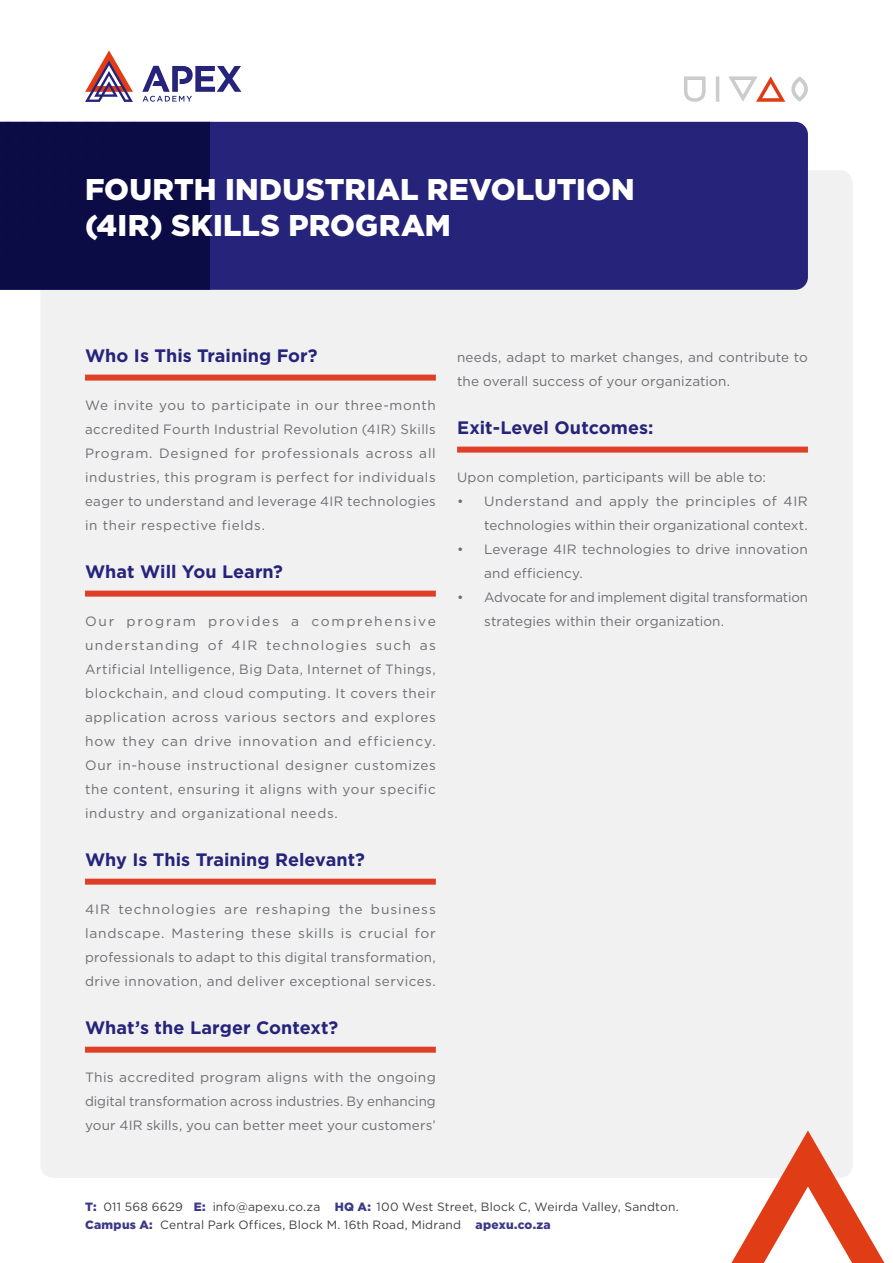
<style>
.page{position:relative;width:893px;height:1263px;background:#fff}
.page>*{position:absolute;margin:0;border:0;box-sizing:border-box;transform-origin:0 0}
.t1{font:900 30px/36px "Gotham HTF";letter-spacing:.005em;color:#fff}
.t2{font:700 18px "Gotham HTF";color:#26247a}
.t3{font:13.5px/24px "Gotham HTF";letter-spacing:.015em;color:#6d6e71;text-align:justify}
.t4{font:13.5px/24px "Gotham HTF";letter-spacing:-.005em;color:#6d6e71}
.t5{font:12px/18px "Gotham HTF";letter-spacing:.015em;color:#414042}
.s1{font-weight:900;color:#3c3a88}
</style>
<div class="page">
<svg style="left:684px;top:76px;width:22px;height:26px"></svg>
<svg style="left:716px;top:76px;width:3px;height:26px"></svg>
<svg style="left:728px;top:76px;width:80px;height:26px"></svg>
<svg style="left:142px;top:66px;width:99px;height:36px"></svg>
<svg style="left:85px;top:50px;width:48px;height:52px"></svg>
<div style="left:40px;top:170px;width:813px;height:1008px;background:#f1f1f2;border-radius:13px"></div>
<div style="left:85px;top:375px;width:351px;height:6px;background:#df3f26"></div>
<div style="left:85px;top:591px;width:351px;height:6px;background:#df3f26"></div>
<div style="left:85px;top:879px;width:351px;height:6px;background:#df3f26"></div>
<div style="left:85px;top:1047px;width:351px;height:6px;background:#df3f26"></div>
<div style="left:457px;top:447px;width:351px;height:6px;background:#df3f26"></div>
<svg style="left:0;top:122px;width:808px;height:168px;background:#1f1e6d"></svg>
<svg style="left:5px;top:278px;width:6px;height:6px"></svg>
<svg style="left:5px;top:262px;width:6px;height:6px"></svg>
<svg style="left:5px;top:135px;width:6px;height:6px"></svg>
<svg style="left:5px;top:122px;width:6px;height:3px"></svg>
<svg style="left:5px;top:246px;width:6px;height:6px"></svg>
<svg style="left:5px;top:230px;width:6px;height:7px"></svg>
<svg style="left:5px;top:199px;width:6px;height:6px"></svg>
<svg style="left:5px;top:167px;width:6px;height:6px"></svg>
<svg style="left:5px;top:215px;width:6px;height:6px"></svg>
<svg style="left:5px;top:151px;width:6px;height:6px"></svg>
<svg style="left:5px;top:183px;width:6px;height:6px"></svg>
<svg style="left:21px;top:122px;width:6px;height:3px"></svg>
<svg style="left:21px;top:262px;width:5px;height:6px"></svg>
<svg style="left:21px;top:135px;width:6px;height:6px"></svg>
<svg style="left:37px;top:167px;width:5px;height:5px"></svg>
<svg style="left:21px;top:167px;width:6px;height:6px"></svg>
<svg style="left:21px;top:151px;width:6px;height:6px"></svg>
<svg style="left:21px;top:231px;width:6px;height:6px"></svg>
<svg style="left:21px;top:215px;width:6px;height:6px"></svg>
<svg style="left:21px;top:199px;width:5px;height:6px"></svg>
<svg style="left:21px;top:278px;width:5px;height:6px"></svg>
<svg style="left:21px;top:183px;width:5px;height:5px"></svg>
<svg style="left:37px;top:262px;width:5px;height:6px"></svg>
<svg style="left:37px;top:199px;width:5px;height:6px"></svg>
<svg style="left:21px;top:246px;width:6px;height:6px"></svg>
<svg style="left:37px;top:122px;width:5px;height:3px"></svg>
<svg style="left:37px;top:183px;width:5px;height:6px"></svg>
<svg style="left:37px;top:135px;width:5px;height:6px"></svg>
<svg style="left:37px;top:215px;width:5px;height:5px"></svg>
<svg style="left:37px;top:278px;width:5px;height:6px"></svg>
<svg style="left:37px;top:247px;width:5px;height:5px"></svg>
<svg style="left:37px;top:152px;width:5px;height:5px"></svg>
<svg style="left:53px;top:122px;width:5px;height:3px"></svg>
<svg style="left:53px;top:183px;width:5px;height:5px"></svg>
<svg style="left:53px;top:278px;width:4px;height:5px"></svg>
<svg style="left:53px;top:167px;width:4px;height:5px"></svg>
<svg style="left:53px;top:136px;width:4px;height:5px"></svg>
<svg style="left:53px;top:199px;width:4px;height:5px"></svg>
<svg style="left:37px;top:231px;width:5px;height:5px"></svg>
<svg style="left:69px;top:122px;width:4px;height:3px"></svg>
<svg style="left:69px;top:279px;width:4px;height:4px"></svg>
<svg style="left:53px;top:263px;width:4px;height:4px"></svg>
<svg style="left:69px;top:184px;width:4px;height:4px"></svg>
<svg style="left:69px;top:200px;width:4px;height:4px"></svg>
<svg style="left:53px;top:215px;width:5px;height:5px"></svg>
<svg style="left:69px;top:168px;width:4px;height:4px"></svg>
<svg style="left:53px;top:152px;width:4px;height:4px"></svg>
<svg style="left:101px;top:152px;width:4px;height:4px"></svg>
<svg style="left:69px;top:263px;width:4px;height:4px"></svg>
<svg style="left:69px;top:247px;width:4px;height:4px"></svg>
<svg style="left:69px;top:152px;width:4px;height:4px"></svg>
<svg style="left:69px;top:136px;width:4px;height:4px"></svg>
<svg style="left:85px;top:184px;width:4px;height:4px"></svg>
<svg style="left:85px;top:247px;width:4px;height:4px"></svg>
<svg style="left:53px;top:247px;width:4px;height:4px"></svg>
<svg style="left:101px;top:248px;width:4px;height:3px"></svg>
<svg style="left:101px;top:263px;width:4px;height:4px"></svg>
<svg style="left:85px;top:136px;width:4px;height:4px"></svg>
<svg style="left:85px;top:152px;width:4px;height:4px"></svg>
<svg style="left:85px;top:263px;width:4px;height:4px"></svg>
<svg style="left:85px;top:216px;width:4px;height:4px"></svg>
<svg style="left:69px;top:215px;width:4px;height:5px"></svg>
<svg style="left:53px;top:232px;width:4px;height:4px"></svg>
<svg style="left:85px;top:168px;width:4px;height:4px"></svg>
<svg style="left:85px;top:200px;width:4px;height:3px"></svg>
<svg style="left:85px;top:232px;width:4px;height:3px"></svg>
<svg style="left:85px;top:279px;width:4px;height:4px"></svg>
<svg style="left:69px;top:231px;width:4px;height:4px"></svg>
<svg style="left:101px;top:136px;width:4px;height:4px"></svg>
<svg style="left:101px;top:168px;width:4px;height:4px"></svg>
<svg style="left:101px;top:280px;width:4px;height:3px"></svg>
<svg style="left:101px;top:200px;width:4px;height:3px"></svg>
<svg style="left:101px;top:184px;width:4px;height:4px"></svg>
<svg style="left:101px;top:232px;width:4px;height:3px"></svg>
<svg style="left:117px;top:136px;width:3px;height:4px"></svg>
<svg style="left:101px;top:216px;width:4px;height:3px"></svg>
<svg style="left:117px;top:168px;width:3px;height:4px"></svg>
<svg style="left:117px;top:184px;width:3px;height:4px"></svg>
<svg style="left:731px;top:1130px;width:153px;height:133px"></svg>
<h1 class="t1" style="left:85px;top:171px;width:551px">FOURTH INDUSTRIAL REVOLUTION (4IR) SKILLS PROGRAM</h1>
<h2 class="t2" style="left:85px;top:345px;width:234px">Who Is This Training For?</h2>
<p class="t3" style="left:85px;top:393px;width:352px">We invite you to participate in our three-month accredited Fourth Industrial Revolution (4IR) Skills Program. Designed for professionals across all industries, this program is perfect for individuals eager to understand and leverage 4IR technologies in their respective fields.</p>
<h2 class="t2" style="left:85px;top:561px;width:199px">What Will You Learn?</h2>
<p class="t3" style="left:85px;top:609px;width:352px">Our program provides a comprehensive understanding of 4IR technologies such as Artificial Intelligence, Big Data, Internet of Things, blockchain, and cloud computing. It covers their application across various sectors and explores how they can drive innovation and efficiency.<br>Our in-house instructional designer customizes the content, ensuring it aligns with your specific industry and organizational needs.</p>
<h2 class="t2" style="left:85px;top:849px;width:281px">Why Is This Training Relevant?</h2>
<p class="t3" style="left:85px;top:897px;width:352px">4IR technologies are reshaping the business landscape. Mastering these skills is crucial for professionals to adapt to this digital transformation, drive innovation, and deliver exceptional services.</p>
<h2 class="t2" style="left:85px;top:1017px;width:255px">What’s the Larger Context?</h2>
<p class="t3" style="left:85px;top:1065px;width:352px">This accredited program aligns with the ongoing digital transformation across industries. By enhancing your 4IR skills, you can better meet your customers’</p>
<p class="t3" style="left:457px;top:345px;width:352px">needs, adapt to market changes, and contribute to the overall success of your organization.</p>
<h2 class="t2" style="left:457px;top:417px;width:198px">Exit-Level Outcomes:</h2>
<p class="t3" style="left:457px;top:465px;width:310px">Upon completion, participants will be able to:</p>
<p class="t3" style="left:457px;top:489px;width:352px;text-align:right">• Understand and apply the principles of 4IR technologies within their organizational context.</p>
<p class="t3" style="left:484px;top:537px;width:325px;text-indent:-27px">• Leverage 4IR technologies to drive innovation and efficiency.</p>
<p class="t4" style="left:484px;top:585px;width:325px;text-indent:-27px">• Advocate for and implement digital transformation strategies within their organization.</p>
<p class="t5" style="left:85px;top:1197px;width:595px"><span class="s1">T:</span> 011 568 6629 <span class="s1">E:</span> info@apexu.co.za <span class="s1">HQ A:</span> 100 West Street, Block C, Weirda Valley, Sandton.<br><span class="s1">Campus A:</span> Central Park Offices, Block M. 16th Road, Midrand <span class="s1">apexu.co.za</span></p>
</div>
